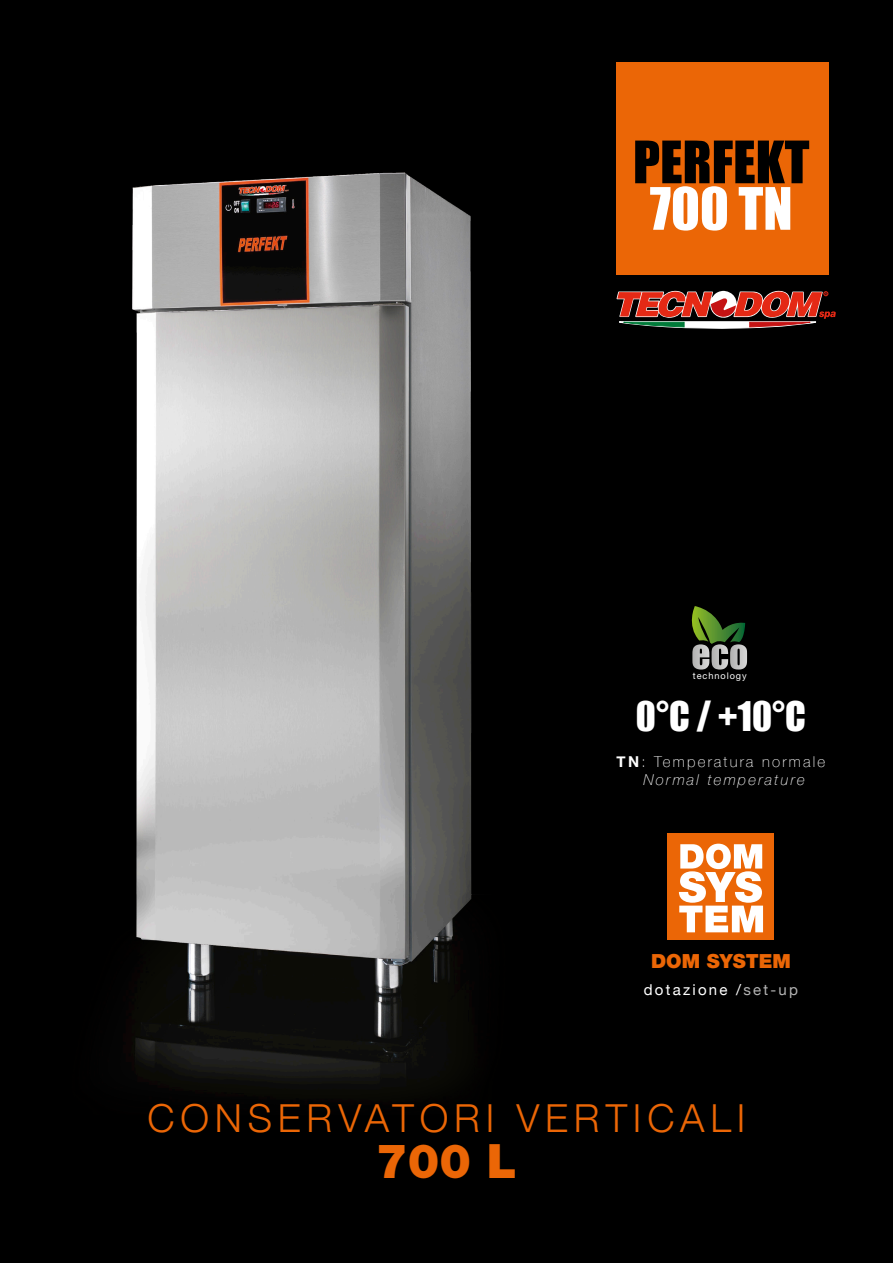
<style>
.page{position:relative;width:893px;height:1263px;background:#000}
.page>*{position:absolute;margin:0;border:0;box-sizing:border-box;transform-origin:0 0}
.t1{font:54px "Impact";color:#000}
.t2{font:54px "Impact";color:#fff}
.t3{font:900 47.4px "Helvetica Neue";color:#eb6606}
.t4{font:300 38.55px "Helvetica Neue";letter-spacing:.15em;color:#eb6606}
.t5{font:37.5px "Impact";color:#fff}
.t6{font:900 19.5px "Helvetica Neue";color:#eb6606}
.t7{font:100 15px/18px "Helvetica Neue";letter-spacing:.15em;color:#fff;text-align:center}
.t8{font:15px "Helvetica Neue";letter-spacing:.15em;color:#fff}
.t9{font:12.9px "Impact";color:#fff}
.t10{font:9.15px "Helvetica Neue";letter-spacing:.1em;color:#fff}
.s1{font-weight:700}
.s2{font-style:italic}
.s3{color:#b2b2b2}
</style>
<div class="page">
<div style="left:617px;top:63px;width:212px;height:212px;background:#eb6606"></div>
<img style="left:123px;top:172px;width:349px;height:923px">
<svg style="left:617px;top:291px;width:219px;height:37px"></svg>
<svg style="left:691px;top:606px;width:56px;height:63px"></svg>
<div style="left:668px;top:834px;width:106px;height:106px;background:#eb6606"></div>
<svg style="left:679px;top:844px;width:84px;height:88px"></svg>
<h1 class="t1" style="left:633px;top:120px;width:178px">PERFEKT</h1>
<h1 class="t2" style="left:650px;top:167px;width:144px">700 TN</h1>
<p class="t10" style="left:693px;top:670px;width:55px">technology</p>
<h3 class="t5" style="left:636px;top:687px;width:172px">0°C / +10°C</h3>
<p class="t7" style="left:617px;top:752px;width:210px"><span class="s1">TN</span>: Temperatura normale<br><span class="s2">Normal temperature</span></p>
<p class="t9" style="left:702px;top:767px;width:21px">ECO</p>
<h3 class="t6" style="left:651px;top:950px;width:141px">DOM SYSTEM</h3>
<p class="t8" style="left:644px;top:979px;width:156px">dotazione /<span class="s3">set-up</span></p>
<h3 class="t4" style="left:147px;top:1087px;width:600px">CONSERVATORI VERTICALI</h3>
<h2 class="t3" style="left:376px;top:1132px;width:142px">700 L</h2>
</div>
